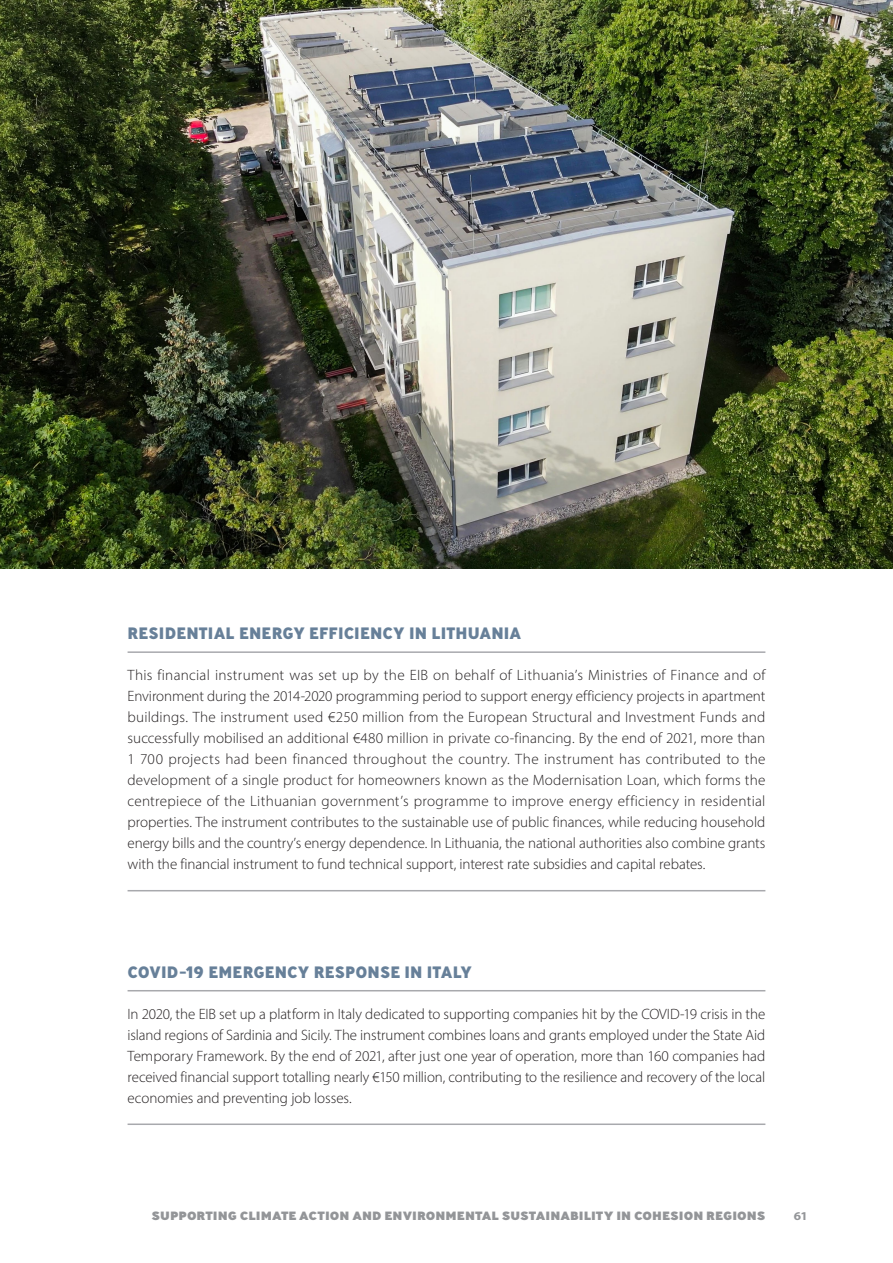
<style>
.page{position:relative;width:893px;height:1263px;background:#fff}
.page>*{position:absolute;margin:0;border:0;box-sizing:border-box;transform-origin:0 0}
._09_titre_case_study{font:800 16.5px "Ministry";letter-spacing:.01em;color:#678099}
._09_texte_case_study{font:300 15px/21px "Myriad Pro";letter-spacing:-.005em;color:#231f20;text-align:justify}
.t1{font:800 12px "Ministry";letter-spacing:.005em;color:#939598;scale:1.1 1}
.t2{font:700 12px "Myriad Pro";color:#939598;scale:1.1 1}
</style>
<div class="page">
<img style="left:0;top:0;width:893px;height:568px">
<hr style="left:128px;top:651px;width:637px;height:2px;background:#a8a9ad">
<hr style="left:128px;top:890px;width:637px;height:1px;background:#a8a9ad">
<hr style="left:128px;top:990px;width:637px;height:1px;background:#a8a9ad">
<hr style="left:128px;top:1123px;width:637px;height:2px;background:#a8a9ad">
<p class="_09_titre_case_study" style="left:128px;top:623px;width:395px">RESIDENTIAL ENERGY EFFICIENCY IN LITHUANIA</p>
<p class="_09_texte_case_study" style="left:128px;top:665px;width:639px">This financial instrument was set up by the EIB on behalf of Lithuania’s Ministries of Finance and of Environment during the 2014-2020 programming period to support energy efficiency projects in apartment buildings. The instrument used €250 million from the European Structural and Investment Funds and successfully mobilised an additional €480 million in private co-financing. By the end of 2021, more than 1 700 projects had been financed throughout the country. The instrument has contributed to the development of a single product for homeowners known as the Modernisation Loan, which forms the centrepiece of the Lithuanian government’s programme to improve energy efficiency in residential properties. The instrument contributes to the sustainable use of public finances, while reducing household energy bills and the country’s energy dependence. In Lithuania, the national authorities also combine grants with the financial instrument to fund technical support, interest rate subsidies and capital rebates.</p>
<p class="_09_titre_case_study" style="left:128px;top:961px;width:346px">COVID-19 EMERGENCY RESPONSE IN ITALY</p>
<p class="_09_texte_case_study" style="left:128px;top:1003px;width:639px">In 2020, the EIB set up a platform in Italy dedicated to supporting companies hit by the COVID-19 crisis in the island regions of Sardinia and Sicily. The instrument combines loans and grants employed under the State Aid Temporary Framework. By the end of 2021, after just one year of operation, more than 160 companies had received financial support totalling nearly €150 million, contributing to the resilience and recovery of the local economies and preventing job losses.</p>
<p class="t1" style="left:152px;top:1208px;width:560px">SUPPORTING CLIMATE ACTION AND ENVIRONMENTAL SUSTAINABILITY IN COHESION REGIONS</p>
<p class="t2" style="left:794px;top:1208px;width:14px">61</p>
</div>
